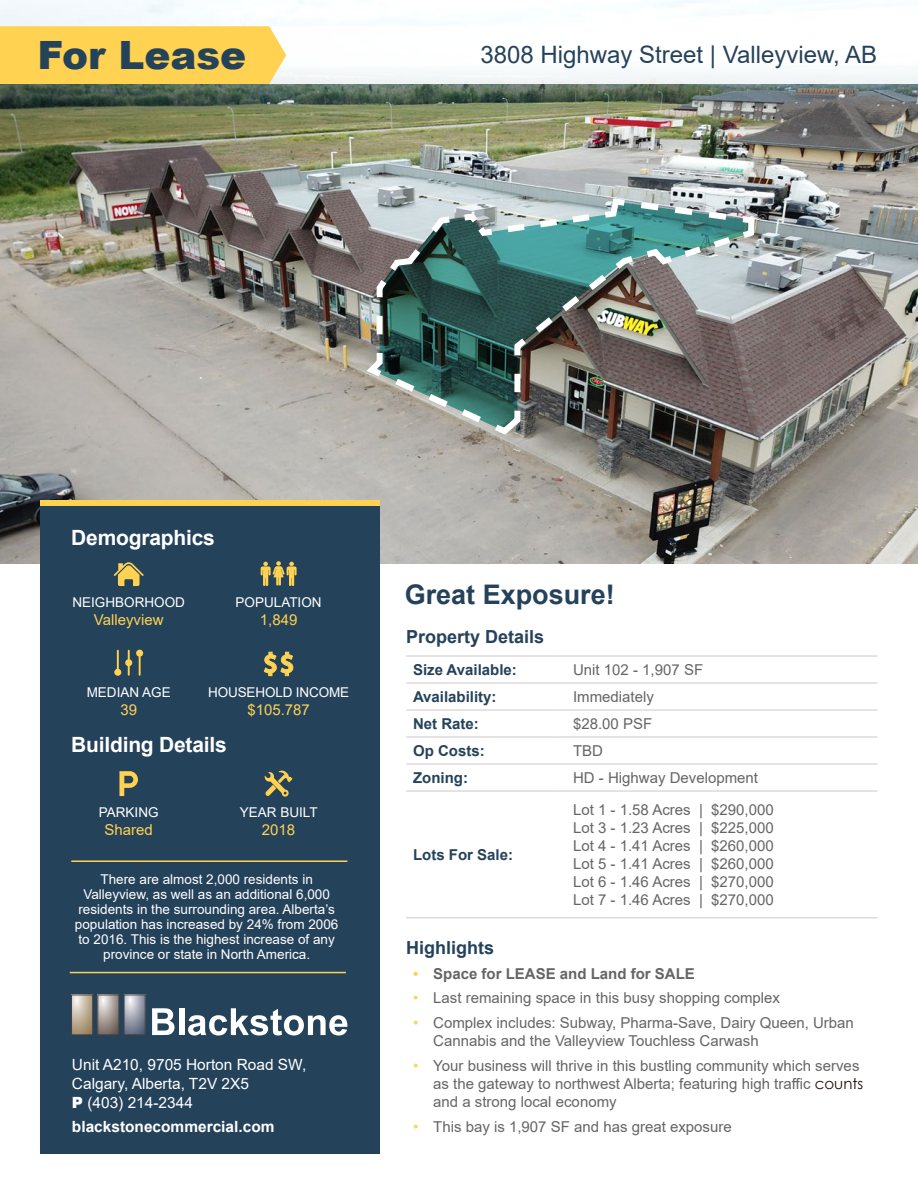
<style>
.page{position:relative;width:918px;height:1188px;background:#fff}
.page>*{position:absolute;margin:0;border:0;box-sizing:border-box;transform-origin:0 0}
.t1{font:900 39px "Arial";color:#25425b}
.t2{font:700 27px "Arial";color:#25425b}
.t3{font:24px "Arial";color:#25425b}
.t4{font:700 21px "Arial";letter-spacing:-.01em;color:#fff}
.t5{font:700 18px "Arial";color:#25425b}
.t6{font:15.45px/18.6px "Arial";color:#fff}
.t7{font:700 15.45px "Arial";color:#fff}
.t8{font:15px/18px "Arial";color:#676464}
.t9{font:700 15px "Arial";color:#25425b}
.t10{font:15px "Arial";color:#ffd251}
.t11{font:700 15px "Arial";color:#676464}
.t12{font:13.5px/15px "Arial";color:#fff;text-align:center}
.s1{font-weight:900}
.s2{color:#ffd251}
.s3{font-family:"Century Gothic";color:#240d0d}
</style>
<div class="page">
<img style="left:0;top:0;width:918px;height:564px">
<div style="left:40px;top:500px;width:340px;height:654px;background:#25425b"></div>
<svg style="left:73px;top:997px;width:18px;height:36px"></svg>
<div style="left:71px;top:995px;width:22px;height:40px;border:1px solid #414042"></div>
<svg style="left:100px;top:997px;width:17px;height:36px"></svg>
<div style="left:98px;top:995px;width:21px;height:40px;border:1px solid #414042"></div>
<svg style="left:126px;top:997px;width:17px;height:36px"></svg>
<div style="left:124px;top:995px;width:21px;height:40px;border:1px solid #414042"></div>
<svg style="left:152px;top:1008px;width:23px;height:27px"></svg>
<div style="left:179px;top:1008px;width:5px;height:27px;background:#fff"></div>
<svg style="left:188px;top:1008px;width:159px;height:27px"></svg>
<hr style="left:70px;top:972px;width:276px;height:1px;background:#ffd251">
<hr style="left:71px;top:860px;width:276px;height:2px;background:#ffd251">
<div style="left:40px;top:500px;width:340px;height:5px;background:#ffd251"></div>
<svg style="left:114px;top:562px;width:30px;height:24px"></svg>
<svg style="left:261px;top:561px;width:36px;height:25px"></svg>
<hr style="left:117px;top:651px;width:2px;height:23px;background:#ffd251">
<div style="left:114px;top:669px;width:7px;height:7px;background:#ffd251;border-radius:50%"></div>
<hr style="left:139px;top:652px;width:2px;height:23px;background:#ffd251">
<div style="left:136px;top:650px;width:7px;height:7px;background:#ffd251;border-radius:50%"></div>
<hr style="left:128px;top:651px;width:2px;height:24px;background:#ffd251">
<div style="left:125px;top:659px;width:7px;height:7px;background:#ffd251;border-radius:50%"></div>
<svg style="left:264px;top:652px;width:29px;height:24px"></svg>
<svg style="left:119px;top:771px;width:19px;height:25px"></svg>
<svg style="left:264px;top:770px;width:29px;height:27px"></svg>
<div style="left:0;top:26px;width:918px;height:58px;background:#fff"></div>
<div style="left:0;top:26px;width:286px;height:58px;background:#ffd251"></div>
<hr style="left:406px;top:656px;width:154px;height:1px;background:#cbc8c8">
<hr style="left:560px;top:656px;width:317px;height:1px;background:#cbc8c8">
<hr style="left:406px;top:683px;width:154px;height:1px;background:#cbc8c8">
<hr style="left:560px;top:683px;width:317px;height:1px;background:#cbc8c8">
<hr style="left:406px;top:710px;width:154px;height:1px;background:#cbc8c8">
<hr style="left:560px;top:710px;width:317px;height:1px;background:#cbc8c8">
<hr style="left:406px;top:737px;width:154px;height:1px;background:#cbc8c8">
<hr style="left:560px;top:737px;width:317px;height:1px;background:#cbc8c8">
<hr style="left:406px;top:764px;width:154px;height:1px;background:#cbc8c8">
<hr style="left:560px;top:764px;width:317px;height:1px;background:#cbc8c8">
<hr style="left:406px;top:791px;width:154px;height:1px;background:#cbc8c8">
<hr style="left:560px;top:791px;width:317px;height:1px;background:#cbc8c8">
<hr style="left:406px;top:918px;width:154px;height:1px;background:#cbc8c8">
<hr style="left:560px;top:918px;width:317px;height:1px;background:#cbc8c8">
<img style="left:361px;top:195px;width:397px;height:243px">
<h1 class="t1" style="left:37px;top:26px;width:210px">For Lease</h1>
<h3 class="t3" style="left:480px;top:38px;width:398px">3808 Highway Street | Valleyview, AB</h3>
<h3 class="t4" style="left:71px;top:523px;width:145px">Demographics</h3>
<p class="t12" style="left:72px;top:594px;width:114px">NEIGHBORHOOD</p>
<p class="t10" style="left:94px;top:610px;width:71px">Valleyview</p>
<p class="t12" style="left:236px;top:594px;width:88px">POPULATION</p>
<p class="t10" style="left:260px;top:610px;width:39px">1,849</p>
<p class="t12" style="left:87px;top:684px;width:86px">MEDIAN AGE</p>
<p class="t10" style="left:120px;top:699px;width:18px">39</p>
<p class="t12" style="left:208px;top:684px;width:143px">HOUSEHOLD INCOME</p>
<p class="t10" style="left:247px;top:699px;width:64px">$105.787</p>
<h3 class="t4" style="left:71px;top:730px;width:157px">Building Details</h3>
<p class="t12" style="left:99px;top:804px;width:61px">PARKING</p>
<p class="t10" style="left:105px;top:820px;width:50px">Shared</p>
<p class="t12" style="left:240px;top:804px;width:79px">YEAR BUILT</p>
<p class="t10" style="left:262px;top:820px;width:35px">2018</p>
<p class="t12" style="left:75px;top:871px;width:265px">There are almost 2,000 residents in Valleyview, as well as an additional 6,000 residents in the surrounding area. Alberta’s population has increased by 24% from 2006 to 2016. This is the highest increase of any province or state in North America.</p>
<p class="t6" style="left:72px;top:1056px;width:236px">Unit A210, 9705 Horton Road SW,<br>Calgary, Alberta, T2V 2X5<br><span class="s1">P</span> (403) 214-2344</p>
<p class="t7" style="left:72px;top:1115px;width:204px">blackstonecommercial.com</p>
<h2 class="t2" style="left:405px;top:576px;width:212px">Great Exposure!</h2>
<p class="t5" style="left:406px;top:624px;width:140px">Property Details</p>
<p class="t9" style="left:413px;top:659px;width:105px">Size Available:</p>
<p class="t8" style="left:573px;top:661px;width:132px">Unit 102 - 1,907 SF</p>
<p class="t9" style="left:413px;top:686px;width:85px">Availability:</p>
<p class="t8" style="left:573px;top:688px;width:82px">Immediately</p>
<p class="t9" style="left:413px;top:713px;width:67px">Net Rate:</p>
<p class="t8" style="left:573px;top:715px;width:81px">$28.00 PSF</p>
<p class="t9" style="left:413px;top:740px;width:73px">Op Costs:</p>
<p class="t8" style="left:573px;top:742px;width:31px">TBD</p>
<p class="t9" style="left:413px;top:767px;width:56px">Zoning:</p>
<p class="t8" style="left:573px;top:769px;width:187px">HD - Highway Development</p>
<p class="t9" style="left:413px;top:844px;width:102px">Lots For Sale:</p>
<p class="t5" style="left:406px;top:935px;width:90px">Highlights</p>
<p class="t8" style="left:573px;top:801px;width:202px;text-align:justify">Lot 1 - 1.58 Acres | $290,000<br>Lot 3 - 1.23 Acres | $225,000<br>Lot 4 - 1.41 Acres | $260,000<br>Lot 5 - 1.41 Acres | $260,000<br>Lot 6 - 1.46 Acres | $270,000<br>Lot 7 - 1.46 Acres | $270,000</p>
<p class="t11" style="left:413px;top:963px;width:283px"><span class="s2">•</span> Space for LEASE and Land for SALE</p>
<p class="t8" style="left:413px;top:989px;width:369px"><span class="s2">•</span> Last remaining space in this busy shopping complex</p>
<p class="t8" style="left:433px;top:1014px;width:422px;text-indent:-20px"><span class="s2">•</span> Complex includes: Subway, Pharma-Save, Dairy Queen, Urban<br>Cannabis and the Valleyview Touchless Carwash</p>
<p class="t8" style="left:433px;top:1056px;width:432px;text-indent:-20px"><span class="s2">•</span> Your business will thrive in this bustling community which serves as the gateway to northwest Alberta; featuring high traffic <span class="s3">counts </span>and a strong local economy</p>
<p class="t8" style="left:413px;top:1117px;width:320px"><span class="s2">•</span> This bay is 1,907 SF and has great exposure</p>
</div>
